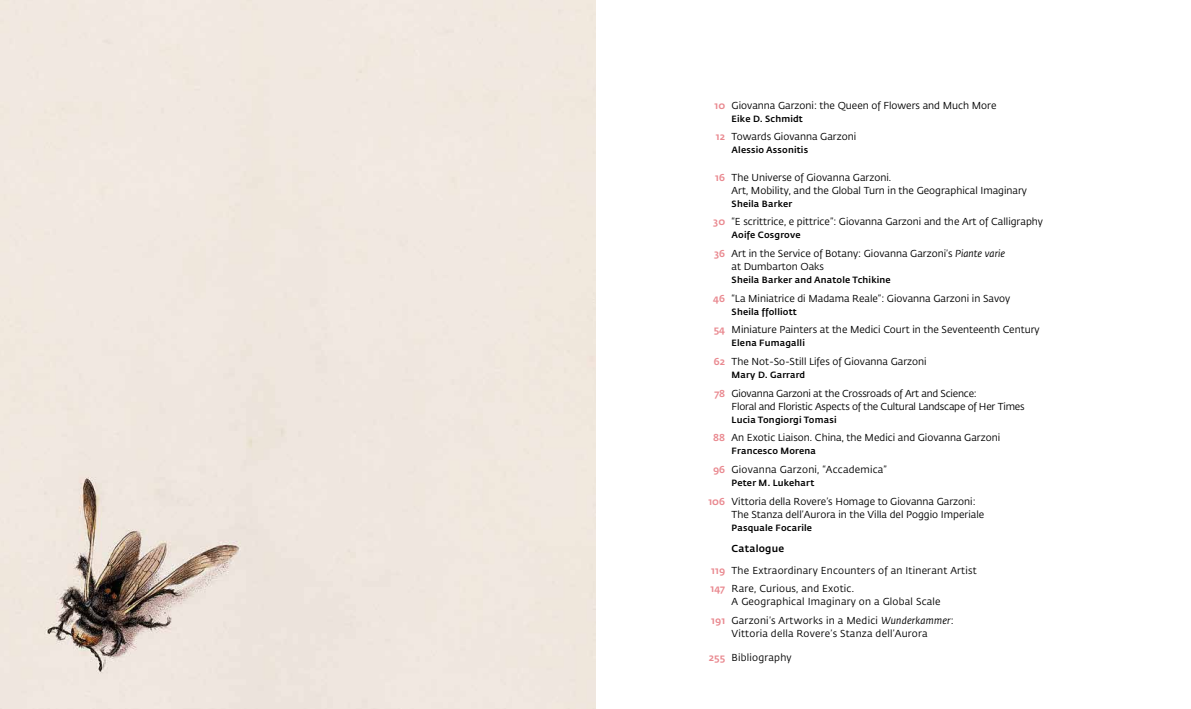
<style>
.page{position:relative;width:1191px;height:709px;background:#fff}
.page>*{position:absolute;margin:0;border:0;box-sizing:border-box;transform-origin:0 0}
.t1{font:10px/13px "Fedra Sans Std";color:#000}
.t2{font:10px/18.7px "Fedra Sans Std";letter-spacing:.02em;color:#000}
.t3{font:10px/13px "Fedra Sans Std";letter-spacing:-.02em;color:#000}
.t4{font:500 10px/18.7px "Fedra Sans Std";color:#e9888f}
.t5{font:500 10px "Fedra Sans Std";letter-spacing:.02em;color:#000}
.t6{font:500 9px "Fedra Sans Std";letter-spacing:.02em;color:#000}
.s1{font-style:italic}
</style>
<div class="page">
<div style="left:0;top:0;width:595px;height:709px;background:#f1e8df"></div>
<p class="t1" style="left:731px;top:99px;width:266px">Giovanna Garzoni: the Queen of Flowers and Much More</p>
<p class="t6" style="left:731px;top:113px;width:73px">Eike D. Schmidt</p>
<p class="t1" style="left:731px;top:130px;width:126px">Towards Giovanna Garzoni</p>
<p class="t6" style="left:731px;top:145px;width:78px">Alessio Assonitis</p>
<p class="t1" style="left:731px;top:171px;width:297px">The Universe of Giovanna Garzoni.<br>Art, Mobility, and the Global Turn in the Geographical Imaginary</p>
<p class="t6" style="left:731px;top:198px;width:62px">Sheila Barker</p>
<p class="t1" style="left:731px;top:215px;width:313px">“E scrittrice, e pittrice”: Giovanna Garzoni and the Art of Calligraphy</p>
<p class="t6" style="left:731px;top:229px;width:70px">Aoife Cosgrove</p>
<p class="t1" style="left:731px;top:247px;width:275px">Art in the Service of Botany: Giovanna Garzoni’s <span class="s1">Piante varie </span>at Dumbarton Oaks</p>
<p class="t6" style="left:731px;top:274px;width:161px">Sheila Barker and Anatole Tchikine</p>
<p class="t1" style="left:731px;top:292px;width:280px">“La Miniatrice di Madama Reale”: Giovanna Garzoni in Savoy</p>
<p class="t6" style="left:731px;top:306px;width:67px">Sheila ffolliott</p>
<p class="t1" style="left:731px;top:323px;width:310px">Miniature Painters at the Medici Court in the Seventeenth Century</p>
<p class="t6" style="left:731px;top:337px;width:75px">Elena Fumagalli</p>
<p class="t1" style="left:731px;top:355px;width:197px">The Not-So-Still Lifes of Giovanna Garzoni</p>
<p class="t6" style="left:731px;top:369px;width:75px">Mary D. Garrard</p>
<p class="t3" style="left:731px;top:387px;width:294px">Giovanna Garzoni at the Crossroads of Art and Science:<br>Floral and Floristic Aspects of the Cultural Landscape of Her Times</p>
<p class="t6" style="left:731px;top:414px;width:107px">Lucia Tongiorgi Tomasi</p>
<p class="t1" style="left:731px;top:431px;width:270px">An Exotic Liaison. China, the Medici and Giovanna Garzoni</p>
<p class="t6" style="left:731px;top:445px;width:86px">Francesco Morena</p>
<p class="t2" style="left:731px;top:460px;width:157px">Giovanna Garzoni, “Accademica”</p>
<p class="t6" style="left:731px;top:477px;width:84px">Peter M. Lukehart</p>
<p class="t1" style="left:731px;top:495px;width:254px">Vittoria della Rovere’s Homage to Giovanna Garzoni:<br>The Stanza dell’Aurora in the Villa del Poggio Imperiale</p>
<p class="t6" style="left:731px;top:522px;width:82px">Pasquale Focarile</p>
<p class="t5" style="left:731px;top:542px;width:54px">Catalogue</p>
<p class="t2" style="left:731px;top:561px;width:247px">The Extraordinary Encounters of an Itinerant Artist<br>Rare, Curious, and Exotic.</p>
<p class="t2" style="left:731px;top:592px;width:224px">A Geographical Imaginary on a Global Scale<br>Garzoni’s Artworks in a Medici <span class="s1">Wunderkammer</span>:</p>
<p class="t2" style="left:731px;top:624px;width:198px">Vittoria della Rovere’s Stanza dell’Aurora</p>
<p class="t2" style="left:731px;top:648px;width:62px">Bibliography</p>
<p class="t4" style="left:714px;top:96px;width:12px">10</p>
<p class="t4" style="left:716px;top:127px;width:11px">12</p>
<p class="t4" style="left:715px;top:168px;width:11px">16</p>
<p class="t4" style="left:713px;top:212px;width:13px">30</p>
<p class="t4" style="left:714px;top:244px;width:13px">36</p>
<p class="t4" style="left:713px;top:289px;width:13px">46</p>
<p class="t4" style="left:713px;top:320px;width:13px">54</p>
<p class="t4" style="left:714px;top:352px;width:13px">62</p>
<p class="t4" style="left:714px;top:384px;width:12px">78</p>
<p class="t4" style="left:713px;top:428px;width:13px">88</p>
<p class="t4" style="left:713px;top:460px;width:14px">96</p>
<p class="t4" style="left:708px;top:492px;width:18px">106</p>
<p class="t4" style="left:710px;top:561px;width:16px">119<br>147</p>
<p class="t4" style="left:711px;top:611px;width:16px">191</p>
<p class="t4" style="left:709px;top:648px;width:18px">255</p>
</div>
